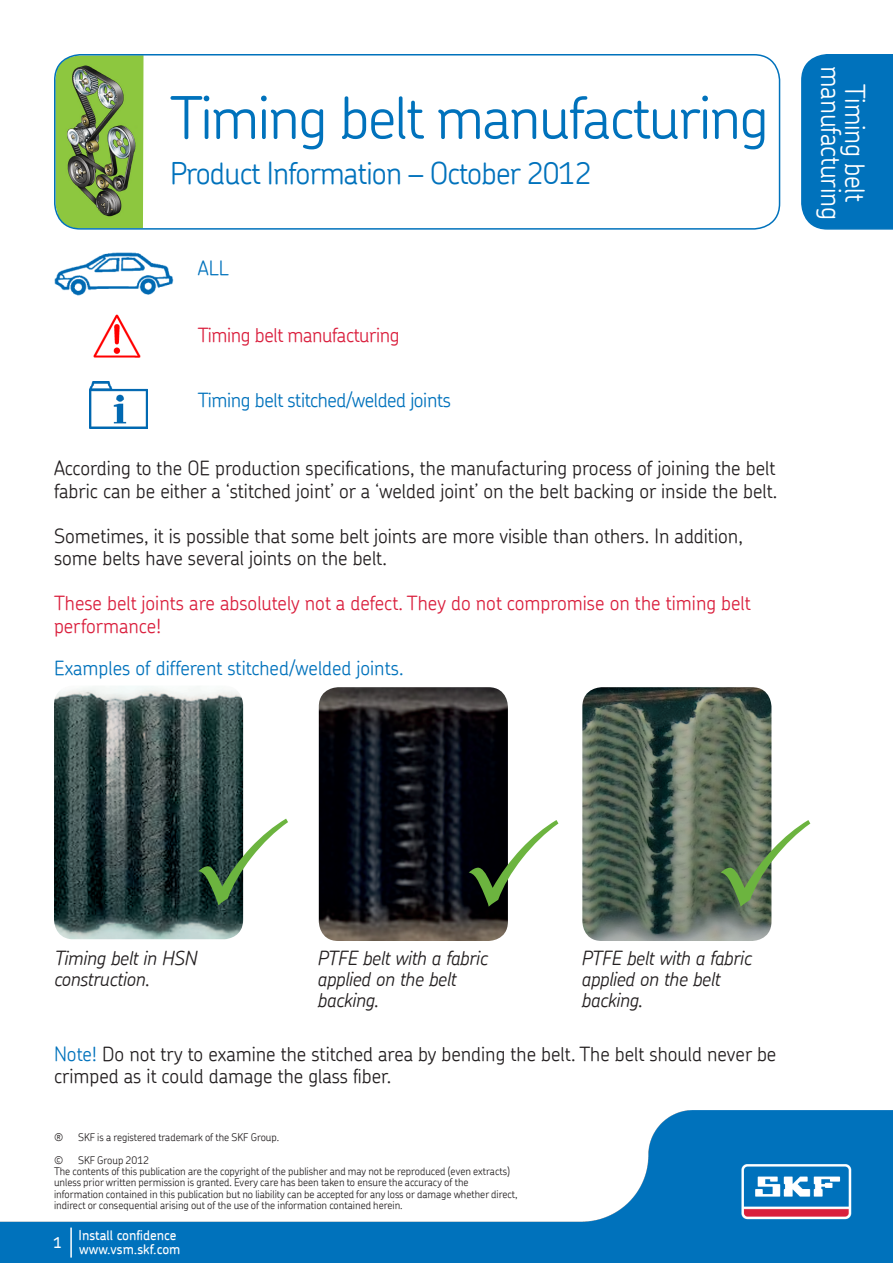
<style>
.page{position:relative;width:893px;height:1263px;background:#fff}
.page>*{position:absolute;margin:0;border:0;box-sizing:border-box;transform-origin:0 0}
.t1{font:300 58.5px "SKF Chevin";letter-spacing:-.025em;color:#0072bc}
.t2{font:300 30px "SKF Chevin";letter-spacing:-.025em;color:#0072bc}
.t3{font:300 27px/24px "SKF Chevin";letter-spacing:-.01em;color:#fff;text-align:center}
.t4{font:300 19.5px/22.5px "SKF Chevin";color:#231f20}
.t5{font:italic 300 19.5px/21px "SKF Chevin";letter-spacing:-.02em;color:#231f20}
.t6{font:300 19.5px/22.5px "SKF Chevin";color:#da1f3d}
.t7{font:300 19.5px "SKF Chevin";letter-spacing:-.005em;color:#0072bc}
.t8{font:300 19.5px "SKF Chevin";letter-spacing:-.02em;color:#da1f3d}
.t9{font:500 15px "SKF Chevin";color:#fff}
.t10{font:500 13.5px "SKF Chevin";color:#fff}
._91_99_-_Disclaimer{font:300 10.5px/11.2px "SKF Chevin";color:#231f20}
.s1{color:#0072bc}
</style>
<div class="page">
<img style="left:55px;top:55px;width:89px;height:172px">
<div style="left:54px;top:54px;width:726px;height:176px;border:2px solid #0072bc;border-radius:26px"></div>
<img style="left:54px;top:253px;width:119px;height:43px">
<img style="left:93px;top:314px;width:48px;height:44px">
<img style="left:89px;top:381px;width:59px;height:48px">
<div style="left:801px;top:54px;width:92px;height:176px;background:#0072bc"></div>
<img style="left:0;top:1110px;width:893px;height:153px">
<hr style="left:70px;top:1227px;width:2px;height:30px;background:#fff">
<img style="left:319px;top:687px;width:189px;height:254px">
<img style="left:582px;top:687px;width:189px;height:254px">
<img style="left:54px;top:686px;width:189px;height:253px">
<div style="left:469px;top:818px;width:39px;height:89px;background:#000005"></div>
<svg style="left:198px;top:817px;width:46px;height:88px;background:#1c3333"></svg>
<svg style="left:721px;top:818px;width:51px;height:89px;background:#596855"></svg>
<p class="t1" style="left:170px;top:80px;width:600px">Timing belt manufacturing</p>
<p class="t2" style="left:170px;top:154px;width:423px">Product Information – October 2012</p>
<p class="t7" style="left:198px;top:255px;width:32px">ALL</p>
<p class="t8" style="left:198px;top:322px;width:203px">Timing belt manufacturing</p>
<p class="t7" style="left:198px;top:388px;width:255px">Timing belt stitched/welded joints</p>
<p class="t4" style="left:54px;top:456px;width:725px">According to the OE production specifications, the manufacturing process of joining the belt fabric can be either a ‘stitched joint’ or a ‘welded joint’ on the belt backing or inside the belt.</p>
<p class="t4" style="left:54px;top:524px;width:690px">Sometimes, it is possible that some belt joints are more visible than others. In addition, some belts have several joints on the belt.</p>
<p class="t6" style="left:54px;top:591px;width:698px">These belt joints are absolutely not a defect. They do not compromise on the timing belt performance!</p>
<p class="t7" style="left:54px;top:655px;width:351px">Examples of different stitched/welded joints.</p>
<p class="t3" style="left:868px;top:66px;width:155px;rotate:90deg">Timing belt manufacturing</p>
<p class="t5" style="left:54px;top:947px;width:145px">Timing belt in HSN construction.</p>
<p class="t5" style="left:317px;top:947px;width:172px">PTFE belt with a fabric applied on the belt backing.</p>
<p class="t5" style="left:581px;top:947px;width:172px">PTFE belt with a fabric applied on the belt backing.</p>
<p class="t4" style="left:54px;top:1042px;width:724px"><span class="s1">Note!</span> Do not try to examine the stitched area by bending the belt. The belt should never be crimped as it could damage the glass fiber.</p>
<p class="_91_99_-_Disclaimer" style="left:54px;top:1132px;width:11px">®</p>
<p class="_91_99_-_Disclaimer" style="left:78px;top:1132px;width:203px">SKF is a registered trademark of the SKF Group.</p>
<p class="_91_99_-_Disclaimer" style="left:54px;top:1154px;width:11px">©</p>
<p class="_91_99_-_Disclaimer" style="left:78px;top:1154px;width:73px">SKF Group 2012</p>
<p class="_91_99_-_Disclaimer" style="left:54px;top:1165px;width:465px">The contents of this publication are the copyright of the publisher and may not be reproduced (even extracts) unless prior written permission is granted. Every care has been taken to ensure the accuracy of the information contained in this publication but no liability can be accepted for any loss or damage whether direct, indirect or consequential arising out of the use of the information contained herein.</p>
<p class="t9" style="left:53px;top:1232px;width:10px">1</p>
<p class="t10" style="left:79px;top:1226px;width:99px">Install confidence</p>
<p class="t10" style="left:79px;top:1240px;width:103px">www.vsm.skf.com</p>
</div>
